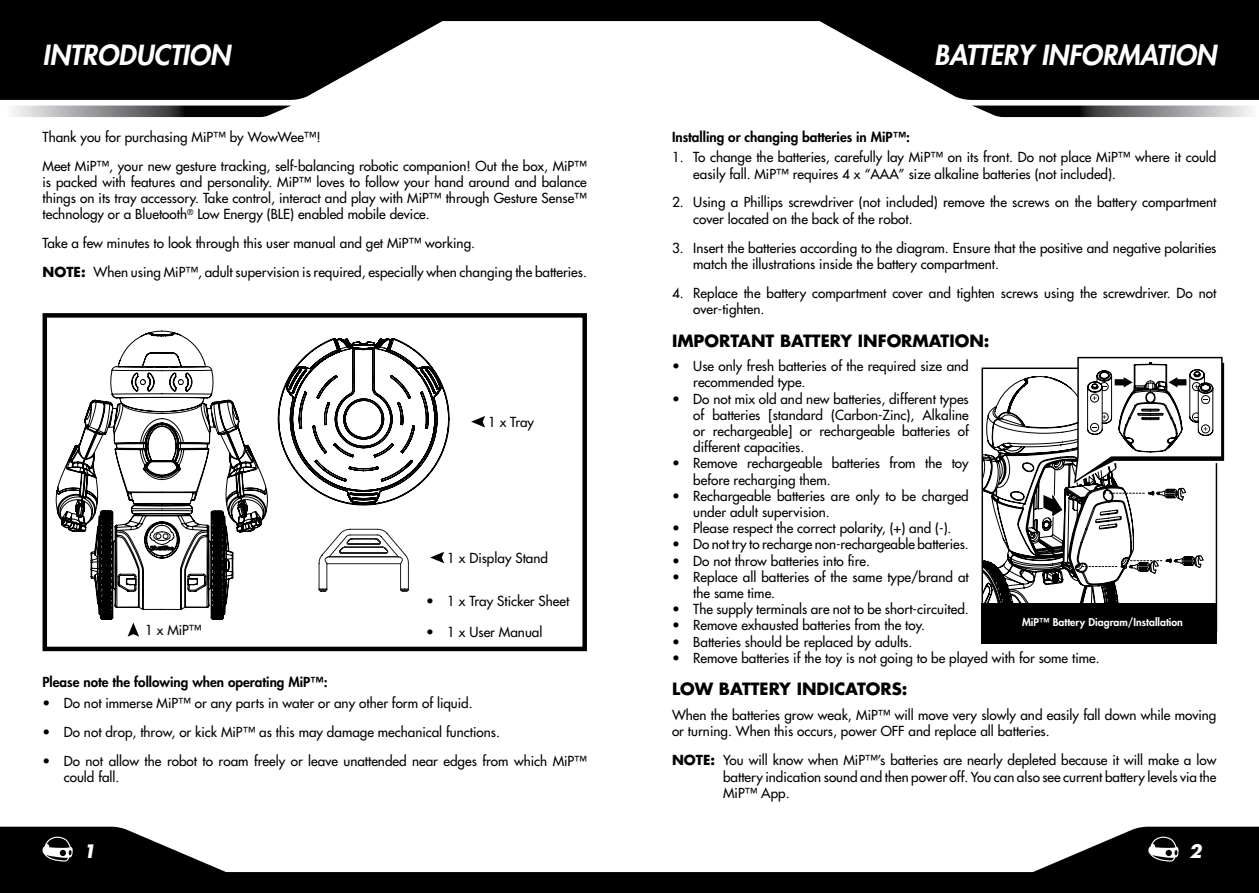
<style>
.page{position:relative;width:1259px;height:893px;background:#fff}
.page>*{position:absolute;margin:0;border:0;box-sizing:border-box;transform-origin:0 0}
.t1{font:italic 800 27px "Futura Std";color:#fff}
.t2{font:italic 700 18px "Futura Std";color:#fff}
.t3{font:700 16.5px "Futura Std";color:#000}
.t4{font:500 13.5px/16.2px "Futura Std";color:#000}
.t5{font:800 13.5px "Futura Std";color:#000}
.t6{font:800 10.5px "Futura Std";color:#fff}
.s1{font-weight:700}
</style>
<div class="page">
<svg style="left:0;top:827px;width:1259px;height:66px"></svg>
<svg style="left:0;top:0;width:1259px;height:100px;fill:#000"></svg>
<svg style="left:12px;top:106px;width:278px;height:11px;background:#656667"></svg>
<svg style="left:973px;top:106px;width:279px;height:11px;background:#656667"></svg>
<div style="left:43px;top:313px;width:544px;height:338px;border:4px solid #000"></div>
<svg style="left:278px;top:338px;width:171px;height:167px"></svg>
<svg style="left:318px;top:529px;width:91px;height:63px"></svg>
<div style="left:981px;top:603px;width:236px;height:40px;background:#000"></div>
<svg style="left:982px;top:356px;width:243px;height:275px"></svg>
<svg style="left:56px;top:331px;width:212px;height:289px"></svg>
<svg style="left:42px;top:836px;width:31px;height:26px"></svg>
<div style="left:10px;top:68px;width:24px;height:24px;background:#000"></div>
<div style="left:1226px;top:68px;width:24px;height:24px;background:#000"></div>
<svg style="left:1148px;top:836px;width:30px;height:26px"></svg>
<svg style="left:471px;top:416px;width:14px;height:11px"></svg>
<svg style="left:430px;top:552px;width:14px;height:11px"></svg>
<svg style="left:128px;top:623px;width:11px;height:14px"></svg>
<h1 class="t1" style="left:43px;top:38px;width:189px">INTRODUCTION</h1>
<h1 class="t1" style="left:934px;top:38px;width:238px">BATTER Y INFORMATION</h1>
<p class="t4" style="left:43px;top:122px;width:546px;line-height:29px">Thank you for purchasing MiP™ by WowWee™!<br>Meet MiP™, your new gesture tracking, self-balancing robotic companion! Out the box, MiP™</p>
<p class="t4" style="left:43px;top:174px;width:546px;text-align:justify">is packed with features and personality. MiP™ loves to follow your hand around and balance things on its tray accessory. Take control, interact and play with MiP™ through Gesture Sense™ technology or a Bluetooth<sup>®</sup> Low Energy (BLE) enabled mobile device.</p>
<p class="t4" style="left:43px;top:229px;width:546px;line-height:29px">Take a few minutes to look through this user manual and get MiP™ working.<br><span class="s1">NOTE:</span> When using MiP™, adult supervision is required, especially when changing the batteries.</p>
<p class="t4" style="left:488px;top:414px;width:48px">1 x Tray</p>
<p class="t4" style="left:447px;top:550px;width:102px">1 x Display Stand</p>
<p class="t4" style="left:145px;top:622px;width:58px">1 x MiP™</p>
<p class="t4" style="left:426px;top:593px;width:145px">• 1 x Tray Sticker Sheet</p>
<p class="t4" style="left:426px;top:624px;width:118px">• 1 x User Manual</p>
<p class="t5" style="left:43px;top:674px;width:287px">Please note the following when operating MiP™:</p>
<p class="t4" style="left:43px;top:695px;width:432px">• Do not immerse MiP™ or any parts in water or any other form of liquid.</p>
<p class="t4" style="left:43px;top:724px;width:459px">• Do not drop, throw, or kick MiP™ as this may damage mechanical functions.</p>
<p class="t4" style="left:64px;top:753px;width:525px;text-indent:-21px">• Do not allow the robot to roam freely or leave unattended near edges from which MiP™ could fall.</p>
<p class="t5" style="left:672px;top:128px;width:239px">Installing or changing batteries in MiP™:</p>
<p class="t4" style="left:693px;top:149px;width:524px;text-indent:-21px">1. To change the batteries, carefully lay MiP™ on its front. Do not place MiP™ where it could easily fall. MiP™ requires 4 x “AAA” size alkaline batteries (not included).</p>
<p class="t4" style="left:693px;top:194px;width:524px;text-indent:-21px">2. Using a Phillips screwdriver (not included) remove the screws on the battery compartment cover located on the back of the robot.</p>
<p class="t4" style="left:693px;top:240px;width:524px;text-indent:-21px">3. Insert the batteries according to the diagram. Ensure that the positive and negative polarities match the illustrations inside the battery compartment.</p>
<p class="t4" style="left:693px;top:285px;width:524px;text-indent:-21px">4. Replace the battery compartment cover and tighten screws using the screwdriver. Do not over-tighten.</p>
<p class="t3" style="left:672px;top:329px;width:319px">IMPORTANT BATTERY INFORMATION:</p>
<p class="t4" style="left:693px;top:358px;width:277px;text-indent:-21px">• Use only fresh batteries of the required size and recommended type.</p>
<p class="t4" style="left:693px;top:391px;width:277px;text-align:justify;text-indent:-21px">• Do not mix old and new batteries, different types of batteries [standard (Carbon-Zinc), Alkaline or rechargeable] or rechargeable batteries of different capacities.</p>
<p class="t4" style="left:693px;top:455px;width:277px;text-indent:-21px">• Remove rechargeable batteries from the toy before recharging them.</p>
<p class="t4" style="left:693px;top:488px;width:277px;text-indent:-21px">• Rechargeable batteries are only to be charged under adult supervision.</p>
<p class="t4" style="left:672px;top:520px;width:281px">• Please respect the correct polarity, (+) and (-).</p>
<p class="t4" style="left:672px;top:536px;width:298px">• Do not try to recharge non-rechargeable batteries.</p>
<p class="t4" style="left:672px;top:553px;width:199px">• Do not throw batteries into fire.</p>
<p class="t4" style="left:693px;top:569px;width:277px;text-indent:-21px">• Replace all batteries of the same type/brand at the same time.</p>
<p class="t4" style="left:672px;top:601px;width:298px">• The supply terminals are not to be short-circuited.</p>
<p class="t4" style="left:672px;top:617px;width:255px">• Remove exhausted batteries from the toy.</p>
<p class="t4" style="left:672px;top:634px;width:242px">• Batteries should be replaced by adults.</p>
<p class="t4" style="left:672px;top:650px;width:429px">• Remove batteries if the toy is not going to be played with for some time.</p>
<p class="t3" style="left:672px;top:678px;width:237px">LOW BATTERY INDICATORS:</p>
<p class="t4" style="left:672px;top:707px;width:546px">When the batteries grow weak, MiP™ will move very slowly and easily fall down while moving or turning. When this occurs, power OFF and replace all batteries.</p>
<p class="t4" style="left:723px;top:752px;width:495px;text-align:justify;text-indent:-51px"><span class="s1">NOTE:</span> You will know when MiP™’s batteries are nearly depleted because it will make a low battery indication sound and then power off. You can also see current battery levels via the MiP™ App.</p>
<p class="t6" style="left:1022px;top:616px;width:162px">MiP™ Battery Diagram/Installation</p>
<h2 class="t2" style="left:83px;top:839px;width:14px">1</h2>
<h2 class="t2" style="left:1189px;top:839px;width:14px">2</h2>
</div>
